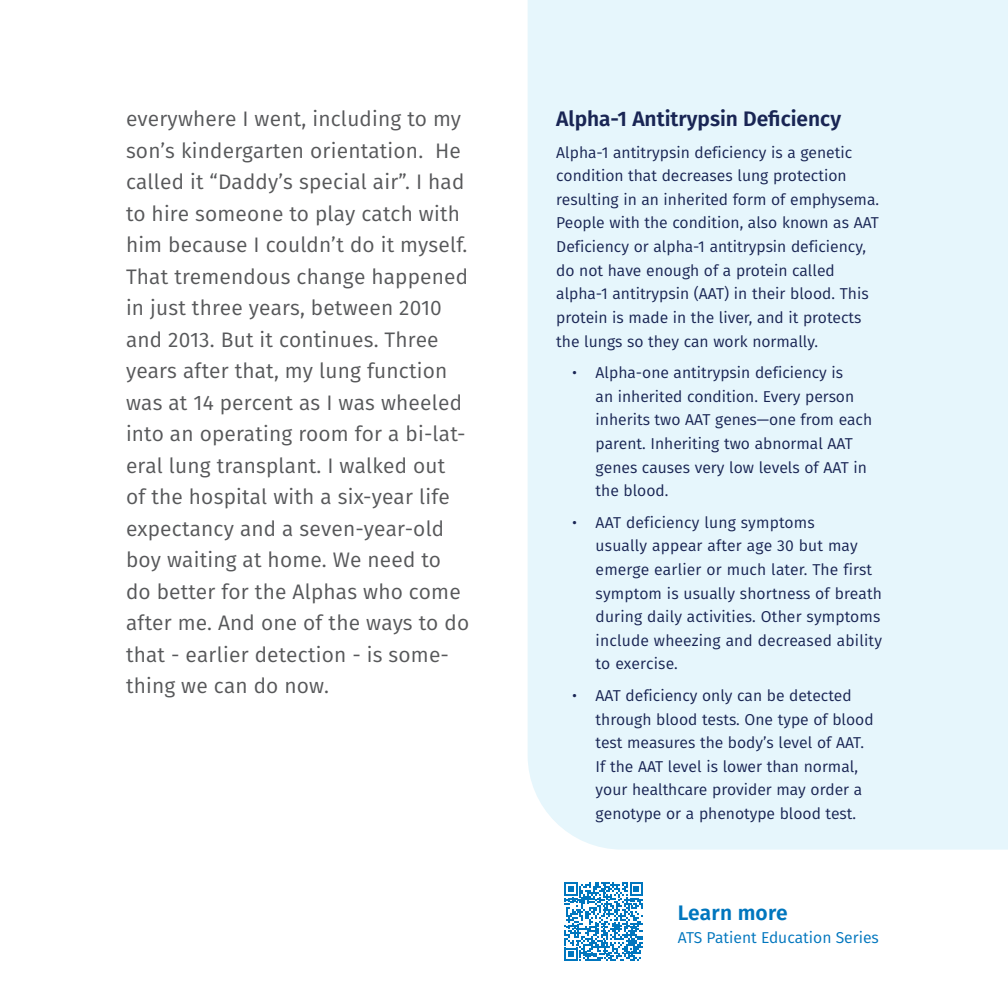
<style>
.page{position:relative;width:1008px;height:1008px;background:#fff}
.page>*{position:absolute;margin:0;border:0;box-sizing:border-box;transform-origin:0 0}
.Body_Copy__PV{font:21px/31.5px "Fira Sans";letter-spacing:.01em;color:#57585a}
.Body_Copy__PV-2{font:600 21px "Fira Sans";color:#192554}
.Body_Copy__PV-3{font:600 21px "Fira Sans";letter-spacing:.01em;color:#0076be}
.Body__Small{font:15.75px/23.6px "Fira Sans";color:#192554}
.Body_Copy__PV-4{font:15.75px "Fira Sans";color:#0076be}
</style>
<div class="page">
<div style="left:528px;top:0;width:480px;height:850px;background:#e6f6fc"></div>
<svg style="left:564px;top:882px;width:79px;height:79px"></svg>
<p class="Body_Copy__PV" style="left:126px;top:102px;width:345px">everywhere I went, including to my son’s kindergarten orientation. He called it “Daddy’s special air”. I had to hire someone to play catch with him because I couldn’t do it myself.<br>That tremendous change happened in just three years, between 2010 and 2013. But it continues. Three years after that, my lung function was at 14 percent as I was wheeled into an operating room for a bi-lat&shy;eral lung transplant. I walked out of the hospital with a six-year life expectancy and a seven-year-old boy waiting at home. We need to do better for the Alphas who come after me. And one of the ways to do that - earlier detection - is some&shy;thing we can do now.</p>
<p class="Body_Copy__PV-2" style="left:556px;top:101px;width:286px">Alpha-1 Antitrypsin Deficiency</p>
<p class="Body__Small" style="left:556px;top:140px;width:324px">Alpha-1 antitrypsin deficiency is a genetic condition that decreases lung protection resulting in an inherited form of emphysema.<br>People with the condition, also known as AAT Deficiency or alpha-1 antitrypsin deficiency, do not have enough of a protein called alpha-1 antitrypsin (AAT) in their blood. This protein is made in the liver, and it protects the lungs so they can work normally.</p>
<p class="Body__Small" style="left:596px;top:360px;width:278px;text-indent:-24px">• Alpha-one antitrypsin deficiency is<br>an inherited condition. Every person inherits two AAT genes—one from each parent. Inheriting two abnormal AAT genes causes very low levels of AAT in the blood.</p>
<p class="Body__Small" style="left:596px;top:510px;width:288px;text-indent:-24px">• AAT deficiency lung symptoms<br>usually appear after age 30 but may emerge earlier or much later. The first symptom is usually shortness of breath during daily activities. Other symptoms include wheezing and decreased ability to exercise.</p>
<p class="Body__Small" style="left:596px;top:683px;width:280px;text-indent:-24px">• AAT deficiency only can be detected through blood tests. One type of blood test measures the body’s level of AAT.<br>If the AAT level is lower than normal, your healthcare provider may order a genotype or a phenotype blood test.</p>
<p class="Body_Copy__PV-3" style="left:678px;top:895px;width:111px">Learn more</p>
<p class="Body_Copy__PV-4" style="left:678px;top:926px;width:203px">ATS Patient Education Series</p>
</div>
